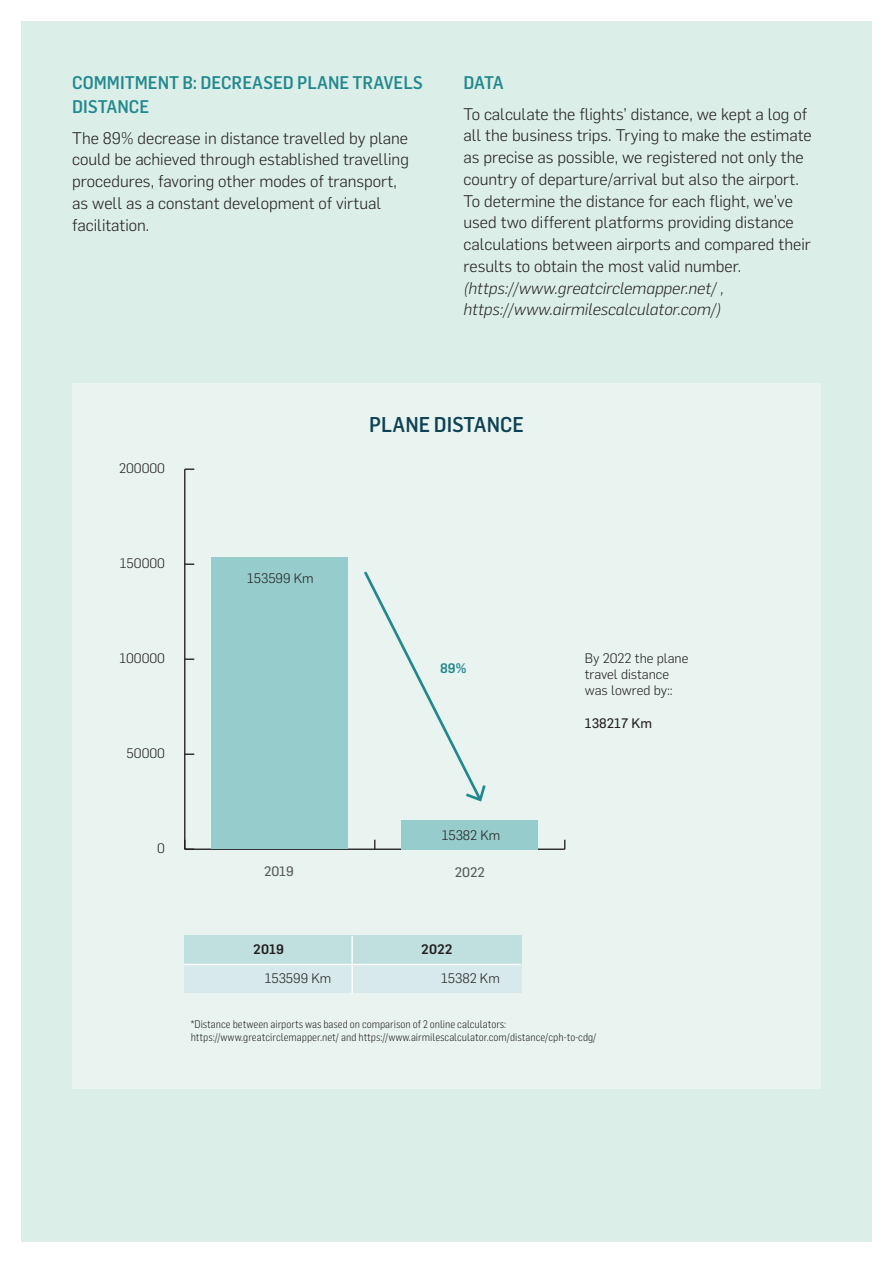
<style>
.page{position:relative;width:893px;height:1263px;background:#fff}
.page>*{position:absolute;margin:0;border:0;box-sizing:border-box;transform-origin:0 0}
.Header_Graph{font:500 21px "Flama Semicondensed";color:#0e4254}
.Header_3{font:500 18px/24px "Flama Semicondensed";color:#23888e}
.Text{font:300 16.5px/21.8px "Flama";color:#231f20}
.t1{font:300 13.5px/16.2px "Flama";color:#231f20}
.t2{font:13.5px "Flama Basic";color:#231f20}
.t3{font:13.5px "Flama Basic";color:#57585a}
.t4{font:500 13.5px "Flama";color:#231f20}
.t5{font:500 13.5px "Flama";color:#23888e}
.t6{font:300 10.8px/12.9px "Flama Semicondensed";color:#231f20}
.s1{font-style:italic}
</style>
<div class="page">
<div style="left:21px;top:21px;width:851px;height:1221px;background:#dbeee8"></div>
<div style="left:72px;top:383px;width:749px;height:706px;background:#e9f4f1"></div>
<svg style="left:364px;top:571px;width:122px;height:231px"></svg>
<div style="left:184px;top:935px;width:169px;height:29px;background:#bfe0de"></div>
<div style="left:184px;top:964px;width:169px;height:28px;background:#d7e9ea"></div>
<div style="left:353px;top:935px;width:168px;height:29px;background:#bfe0de"></div>
<div style="left:353px;top:964px;width:168px;height:28px;background:#d7e9ea"></div>
<hr style="left:351px;top:936px;width:2px;height:57px;background:#fff">
<hr style="left:184px;top:964px;width:337px;height:1px;background:#fff">
<hr style="left:185px;top:848px;width:380px;height:2px;background:#231f20">
<hr style="left:184px;top:469px;width:1px;height:380px;background:#231f20">
<svg style="left:184px;top:840px;width:10px;height:10px"></svg>
<svg style="left:185px;top:753px;width:9px;height:2px"></svg>
<svg style="left:185px;top:658px;width:9px;height:2px"></svg>
<svg style="left:185px;top:563px;width:9px;height:2px"></svg>
<svg style="left:185px;top:468px;width:9px;height:2px"></svg>
<div style="left:211px;top:557px;width:137px;height:292px;background:#96cccc"></div>
<div style="left:401px;top:820px;width:137px;height:29px;background:#96cccc"></div>
<p class="Header_3" style="left:72px;top:70px;width:352px">COMMITMENT B: DECREASED PLANE TRAVELS<br>DISTANCE</p>
<p class="Text" style="left:72px;top:126px;width:338px">The 89% decrease in distance travelled by plane could be achieved through established travelling procedures, favoring other modes of transport, as well as a constant development of virtual facilitation.</p>
<p class="Header_3" style="left:463px;top:70px;width:42px">DATA</p>
<p class="Text" style="left:463px;top:102px;width:350px">To calculate the flights’ distance, we kept a log of all the business trips. Trying to make the estimate as precise as possible, we registered not only the country of departure/arrival but also the airport.<br>To determine the distance for each flight, we’ve used two different platforms providing distance calculations between airports and compared their results to obtain the most valid number. <span class="s1">(https://www.greatcirclemapper.net/ , https://www.airmilescalculator.com/)</span></p>
<p class="t1" style="left:119px;top:459px;width:48px">200000</p>
<p class="Header_Graph" style="left:369px;top:411px;width:156px">PLANE DISTANCE</p>
<p class="t1" style="left:120px;top:554px;width:47px">150000</p>
<p class="t1" style="left:119px;top:649px;width:47px">100000</p>
<p class="t1" style="left:127px;top:744px;width:40px">50000</p>
<p class="t1" style="left:247px;top:569px;width:68px">153599 Km</p>
<p class="t5" style="left:440px;top:659px;width:28px">89%</p>
<p class="t1" style="left:585px;top:649px;width:105px">By 2022 the plane travel distance was lowred by::</p>
<p class="t2" style="left:585px;top:713px;width:69px">138217 Km</p>
<p class="t1" style="left:157px;top:839px;width:9px">0</p>
<p class="t1" style="left:442px;top:826px;width:60px">15382 Km</p>
<p class="t3" style="left:264px;top:862px;width:31px">2019</p>
<p class="t3" style="left:455px;top:863px;width:32px">2022</p>
<p class="t4" style="left:253px;top:939px;width:32px">2019</p>
<p class="t4" style="left:421px;top:940px;width:33px">2022</p>
<p class="t1" style="left:265px;top:969px;width:68px">153599 Km</p>
<p class="t1" style="left:441px;top:969px;width:60px">15382 Km</p>
<p class="t6" style="left:191px;top:1017px;width:407px">*Distance between airports was based on comparison of 2 online calculators: https://www.greatcirclemapper.net/ and https://www.airmilescalculator.com/distance/cph-to-cdg/</p>
</div>
